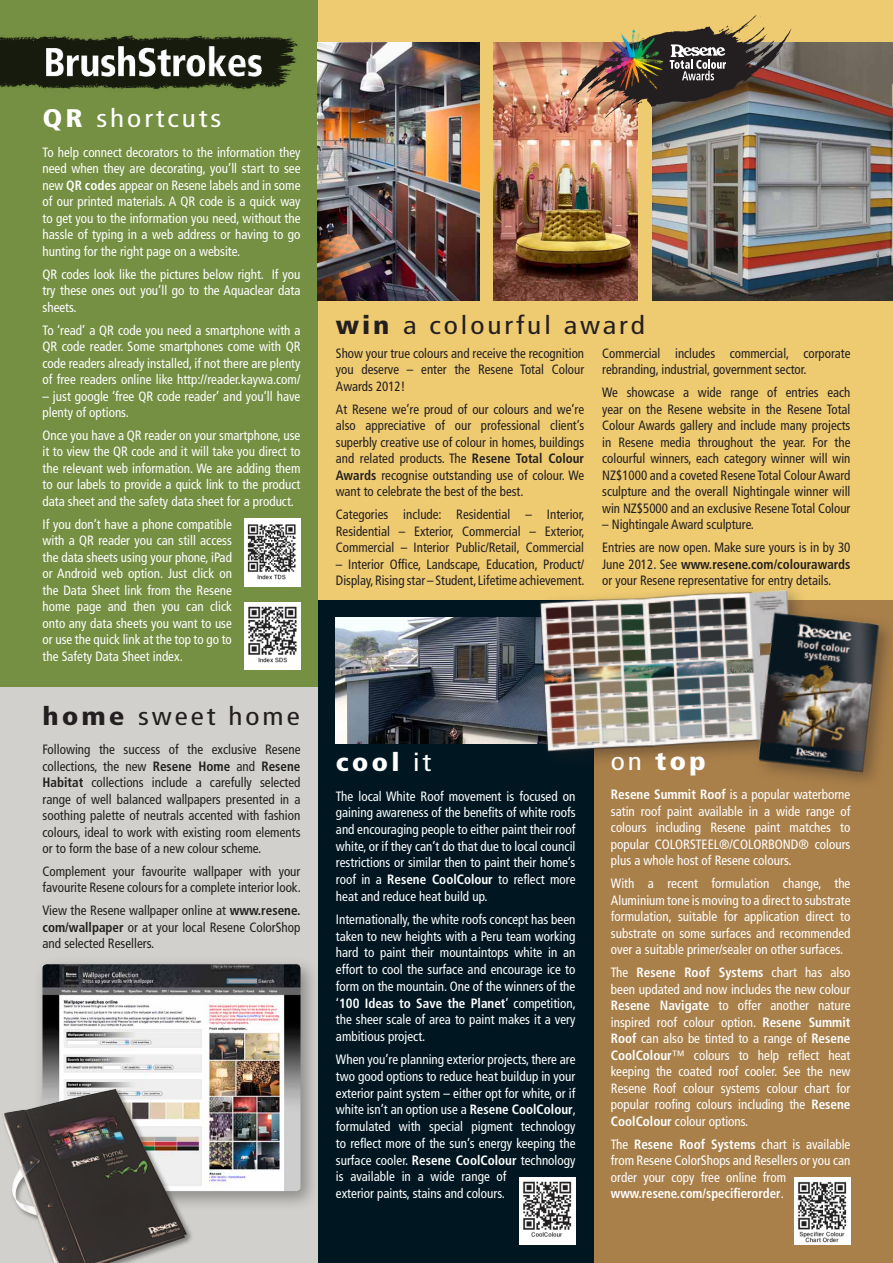
<style>
.page{position:relative;width:893px;height:1263px;background:#fff}
.page>*{position:absolute;margin:0;border:0;box-sizing:border-box;transform-origin:0 0}
.t1{font:condensed 25.5px "Frutiger";letter-spacing:.1em;color:#231f20;scale:1.15 1}
.t2{font:condensed 25.5px "Frutiger";letter-spacing:.1em;color:#fff;scale:1.15 1}
.t3{font:900 condensed 25.5px "Frutiger";letter-spacing:.1em;color:#fff;scale:1.15 1}
.t4{font:condensed 13.5px/16.5px "Frutiger";color:#fff;text-align:justify}
.t5{font:condensed 13.5px/16.5px "Frutiger";color:#231f20;text-align:justify;scale:.96 1}
.t6{font:condensed 13.5px/16.5px "Frutiger";color:#231f20;text-align:justify}
.s1{font-weight:900}
.s2{font-weight:700}
.s3{font-weight:400}
</style>
<div class="page">
<div style="left:317px;top:0;width:576px;height:613px;background:#eeca71"></div>
<div style="left:584px;top:600px;width:309px;height:663px;background:#aa804a"></div>
<div style="left:302px;top:600px;width:291px;height:663px;background:#001722"></div>
<div style="left:0;top:0;width:317px;height:702px;background:#758f43"></div>
<div style="left:0;top:688px;width:317px;height:575px;background:#d1d0cc"></div>
<div style="left:34px;top:956px;width:286px;height:255px;background:#231f20;opacity:.4"></div>
<img style="left:43px;top:964px;width:257px;height:227px">
<img style="left:336px;top:618px;width:195px;height:125px">
<img style="left:531px;top:589px;width:359px;height:205px">
<img style="left:317px;top:42px;width:162px;height:258px">
<img style="left:493px;top:42px;width:145px;height:258px">
<img style="left:652px;top:42px;width:241px;height:258px">
<img style="left:570px;top:15px;width:221px;height:104px">
<img style="left:519px;top:1177px;width:56px;height:68px">
<img style="left:245px;top:602px;width:55px;height:68px">
<img style="left:245px;top:519px;width:55px;height:67px">
<img style="left:795px;top:1177px;width:55px;height:68px">
<div style="left:3px;top:1087px;width:191px;height:176px;background:#231f20;opacity:.46"></div>
<img style="left:4px;top:1089px;width:183px;height:174px">
<img style="left:0;top:35px;width:298px;height:55px">
<img style="left:46px;top:46px;width:181px;height:32px">
<h1 class="t2" style="left:43px;top:104px;width:157px"><span class="s1">QR</span> shortcuts</h1>
<p class="t4" style="left:43px;top:144px;width:259px">To help connect decorators to the information they need when they are decorating, you’ll start to see new <span class="s2">QR codes</span> appear on Resene labels and in some of our printed materials. A QR code is a quick way to get you to the information you need, without the hassle of typing in a web address or having to go hunting for the right page on a website.</p>
<p class="t4" style="left:43px;top:266px;width:259px">QR codes look like the pictures below right. If you try these ones out you’ll go to the Aquaclear data sheets.</p>
<p class="t4" style="left:43px;top:322px;width:259px">To ‘read’ a QR code you need a smartphone with a QR code reader. Some smartphones come with QR code readers already installed, if not there are plenty of free readers online like http://reader.kaywa.com/</p>
<p class="t4" style="left:43px;top:388px;width:259px">– just google ‘free QR code reader’ and you’ll have plenty of options.</p>
<p class="t4" style="left:43px;top:427px;width:259px">Once you have a QR reader on your smartphone, use it to view the QR code and it will take you direct to the relevant web information. We are adding them to our labels to provide a quick link to the product data sheet and the safety data sheet for a product.</p>
<p class="t4" style="left:43px;top:516px;width:191px">If you don’t have a phone compatible with a QR reader you can still access the data sheets using your phone, iPad or Android web option. Just click on the Data Sheet link from the Resene home page and then you can click onto any data sheets you want to use or use the quick link at the top to go to the Safety Data Sheet index.</p>
<h1 class="t1" style="left:43px;top:701px;width:225px"><span class="s1">home</span> sweet home</h1>
<p class="t6" style="left:43px;top:741px;width:259px">Following the success of the exclusive Resene collections, the new <span class="s2">Resene Home</span> and <span class="s2">Resene Habitat</span> collections include a carefully selected range of well balanced wallpapers presented in a soothing palette of neutrals accented with fashion colours, ideal to work with existing room elements or to form the base of a new colour scheme.</p>
<p class="t6" style="left:43px;top:863px;width:260px">Complement your favourite wallpaper with your favourite Resene colours for a complete interior look.</p>
<p class="t6" style="left:43px;top:902px;width:259px">View the Resene wallpaper online at <span class="s2">www.resene. com/wallpaper</span> or at your local Resene ColorShop and selected Resellers.</p>
<h1 class="t1" style="left:336px;top:310px;width:270px"><span class="s1">win</span> a colourful award</h1>
<p class="t5" style="left:336px;top:345px;width:260px">Show your true colours and receive the recognition you deserve – enter the Resene Total Colour Awards 2012!</p>
<p class="t5" style="left:336px;top:401px;width:260px">At Resene we’re proud of our colours and we’re also appreciative of our professional client’s superbly creative use of colour in homes, buildings and related products. The <span class="s2">Resene Total Colour Awards</span> recognise outstanding use of colour. We want to celebrate the best of the best.</p>
<p class="t5" style="left:336px;top:506px;width:261px">Categories include: Residential – Interior, Residential – Exterior, Commercial – Exterior, Commercial – Interior Public/Retail, Commercial</p>
<p class="t5" style="left:336px;top:556px;width:261px">– Interior Office, Landscape, Education, Product/<br>Display, Rising star – Student, Lifetime achievement.</p>
<p class="t5" style="left:602px;top:345px;width:260px">Commercial includes commercial, corporate rebranding, industrial, government sector.</p>
<p class="t5" style="left:602px;top:384px;width:260px">We showcase a wide range of entries each year on the Resene website in the Resene Total Colour Awards gallery and include many projects in Resene media throughout the year. For the colourful winners, each category winner will win NZ$1000 and a coveted Resene Total Colour Award sculpture and the overall Nightingale winner will win NZ$5000 and an exclusive Resene Total Colour</p>
<p class="t5" style="left:602px;top:513px;width:260px;line-height:23px">– Nightingale Award sculpture.<br>Entries are now open. Make sure yours is in by 30</p>
<p class="t5" style="left:602px;top:556px;width:260px">June 2012. See <span class="s2">www.resene.com/colourawards </span>or your Resene representative for entry details.</p>
<h1 class="t3" style="left:336px;top:747px;width:84px">cool <span class="s3">it</span></h1>
<p class="t4" style="left:336px;top:787px;width:241px">The local White Roof movement is focused on gaining awareness of the benefits of white roofs and encouraging people to either paint their roof white, or if they can’t do that due to local council restrictions or similar then to paint their home’s roof in a <span class="s2">Resene CoolColour</span> to reflect more heat and reduce heat build up.</p>
<p class="t4" style="left:336px;top:911px;width:242px">Internationally, the white roofs concept has been taken to new heights with a Peru team working hard to paint their mountaintops white in an effort to cool the surface and encourage ice to form on the mountain. One of the winners of the ‘<span class="s2">100 Ideas to Save the Planet</span>’ competition, the sheer scale of area to paint makes it a very ambitious project.</p>
<p class="t4" style="left:336px;top:1051px;width:241px;text-align:left">When you’re planning exterior projects, there are two good options to reduce heat buildup in your exterior paint system – either opt for white, or if white isn’t an option use a <span class="s2">Resene CoolColour</span>, formulated with special pigment technology to reflect more of the sun’s energy keeping the surface cooler. <span class="s2">Resene CoolColour</span> technology is available in a wide range of<br>exterior paints, stains and colours.</p>
<h1 class="t3" style="left:611px;top:746px;width:84px"><span class="s3">on</span> top</h1>
<p class="t4" style="left:611px;top:787px;width:241px"><span class="s2">Resene Summit Roof</span> is a popular waterborne satin roof paint available in a wide range of colours including Resene paint matches to popular COLORSTEEL®/COLORBOND® colours plus a whole host of Resene colours.</p>
<p class="t4" style="left:611px;top:875px;width:241px">With a recent formulation change, the Aluminium tone is moving to a direct to substrate formulation, suitable for application direct to substrate on some surfaces and recommended over a suitable primer/sealer on other surfaces.</p>
<p class="t4" style="left:611px;top:964px;width:241px">The <span class="s2">Resene Roof Systems</span> chart has also been updated and now includes the new colour <span class="s2">Resene Navigate</span> to offer another nature inspired roof colour option. <span class="s2">Resene Summit Roof</span> can also be tinted to a range of <span class="s2">Resene CoolColour</span>™ colours to help reflect heat keeping the coated roof cooler. See the new Resene Roof colour systems colour chart for popular roofing colours including the <span class="s2">Resene CoolColour</span> colour options.</p>
<p class="t4" style="left:611px;top:1136px;width:241px;text-align:left">The <span class="s2">Resene Roof Systems</span> chart is available from Resene ColorShops and Resellers or you can order your copy free online from <span class="s2">www.resene.com/specifierorder</span>.</p>
</div>
